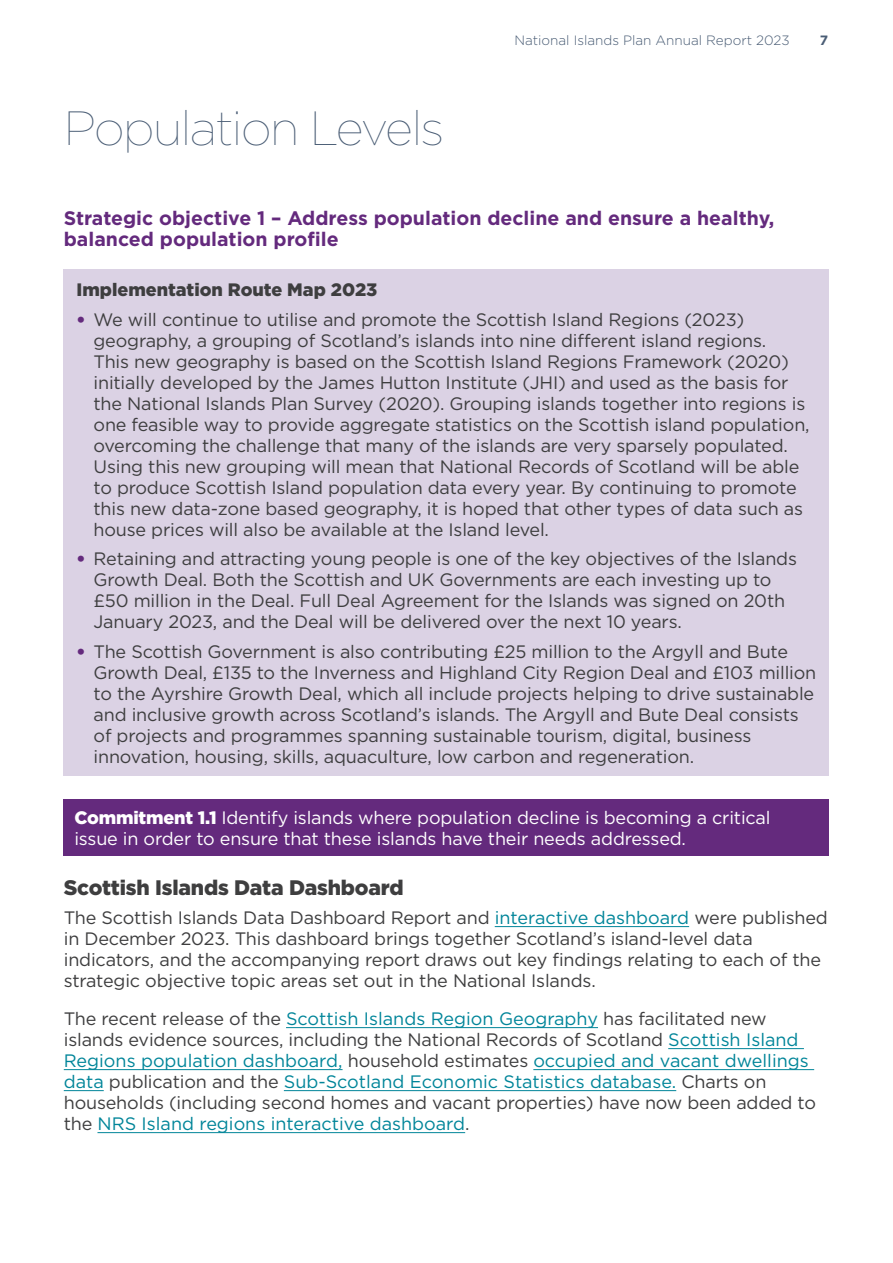
<style>
.page{position:relative;width:893px;height:1263px;background:#fff}
.page>*{position:absolute;margin:0;border:0;box-sizing:border-box;transform-origin:0 0}
.Heading{font:100 48px "Gotham";letter-spacing:-.03em;color:#4a5d75}
.Heading_Body_Txt{font:900 21px "Gotham";letter-spacing:-.01em;color:#3e3e3f}
.Subheading{font:700 19.5px/21px "Gotham";color:#642a7d}
.t1{font:18px/21px "Gotham";letter-spacing:-.01em;color:#3e3e3f}
.t2{font:18px/21px "Gotham";letter-spacing:-.01em;color:#fff}
.Body_Txt{font:900 18px "Gotham";color:#3e3e3f}
.t3{font:300 13.5px "Gotham";color:#4a5d75}
.t4{font:700 13.5px "Gotham";color:#4a5d75}
.s1{font-weight:900;color:#642a7d}
.s2{font-weight:900}
.s3{color:#008599}
</style>
<div class="page">
<hr style="left:495px;top:926px;width:194px;height:1px;background:#008599">
<hr style="left:286px;top:1027px;width:312px;height:1px;background:#008599">
<hr style="left:668px;top:1048px;width:136px;height:1px;background:#008599">
<hr style="left:64px;top:1069px;width:279px;height:1px;background:#008599">
<hr style="left:533px;top:1069px;width:281px;height:1px;background:#008599">
<hr style="left:64px;top:1090px;width:40px;height:1px;background:#008599">
<hr style="left:284px;top:1090px;width:392px;height:1px;background:#008599">
<hr style="left:97px;top:1132px;width:368px;height:1px;background:#008599">
<div style="left:64px;top:269px;width:765px;height:507px;background:#dbd2e4"></div>
<div style="left:64px;top:799px;width:765px;height:56px;background:#642a7d"></div>
<p class="Heading" style="left:64px;top:98px;width:382px">Population Levels</p>
<p class="t3" style="left:514px;top:32px;width:277px">National Islands Plan Annual Report 2023</p>
<p class="t4" style="left:820px;top:31px;width:10px">7</p>
<p class="Subheading" style="left:64px;top:208px;width:712px">Strategic objective 1 – Address population decline and ensure a healthy, balanced population profile</p>
<p class="Body_Txt" style="left:77px;top:278px;width:302px">Implementation Route Map 2023</p>
<p class="t1" style="left:94px;top:309px;width:718px;text-indent:-17px"><span class="s1">•</span> We will continue to utilise and promote the Scottish Island Regions (2023) geography, a grouping of Scotland’s islands into nine different island regions.<br>This new geography is based on the Scottish Island Regions Framework (2020) initially developed by the James Hutton Institute (JHI) and used as the basis for the National Islands Plan Survey (2020). Grouping islands together into regions is one feasible way to provide aggregate statistics on the Scottish island population, overcoming the challenge that many of the islands are very sparsely populated.<br>Using this new grouping will mean that National Records of Scotland will be able to produce Scottish Island population data every year. By continuing to promote this new data-zone based geography, it is hoped that other types of data such as house prices will also be available at the Island level.</p>
<p class="t1" style="left:94px;top:548px;width:705px;text-indent:-17px"><span class="s1">•</span> Retaining and attracting young people is one of the key objectives of the Islands Growth Deal. Both the Scottish and UK Governments are each investing up to £50 million in the Deal. Full Deal Agreement for the Islands was signed on 20th January 2023, and the Deal will be delivered over the next 10 years.</p>
<p class="t1" style="left:94px;top:641px;width:724px;text-indent:-17px"><span class="s1">•</span> The Scottish Government is also contributing £25 million to the Argyll and Bute Growth Deal, £135 to the Inverness and Highland City Region Deal and £103 million to the Ayrshire Growth Deal, which all include projects helping to drive sustainable and inclusive growth across Scotland’s islands. The Argyll and Bute Deal consists of projects and programmes spanning sustainable tourism, digital, business innovation, housing, skills, aquaculture, low carbon and regeneration.</p>
<p class="t2" style="left:74px;top:806px;width:698px"><span class="s2">Commitment 1.1</span> Identify islands where population decline is becoming a critical issue in order to ensure that these islands have their needs addressed.</p>
<p class="Heading_Body_Txt" style="left:64px;top:873px;width:341px">Scottish Islands Data Dashboard</p>
<p class="t1" style="left:64px;top:907px;width:765px">The Scottish Islands Data Dashboard Report and <span class="s3">interactive dashboard</span> were published in December 2023. This dashboard brings together Scotland’s island-level data indicators, and the accompanying report draws out key findings relating to each of the strategic objective topic areas set out in the National Islands.</p>
<p class="t1" style="left:64px;top:1008px;width:754px">The recent release of the <span class="s3">Scottish Islands Region Geography</span> has facilitated new islands evidence sources, including the National Records of Scotland <span class="s3">Scottish Island Regions population dashboard,</span> household estimates <span class="s3">occupied and vacant dwellings data</span> publication and the <span class="s3">Sub-Scotland Economic Statistics database.</span> Charts on households (including second homes and vacant properties) have now been added to the <span class="s3">NRS Island regions interactive dashboard</span>.</p>
</div>
